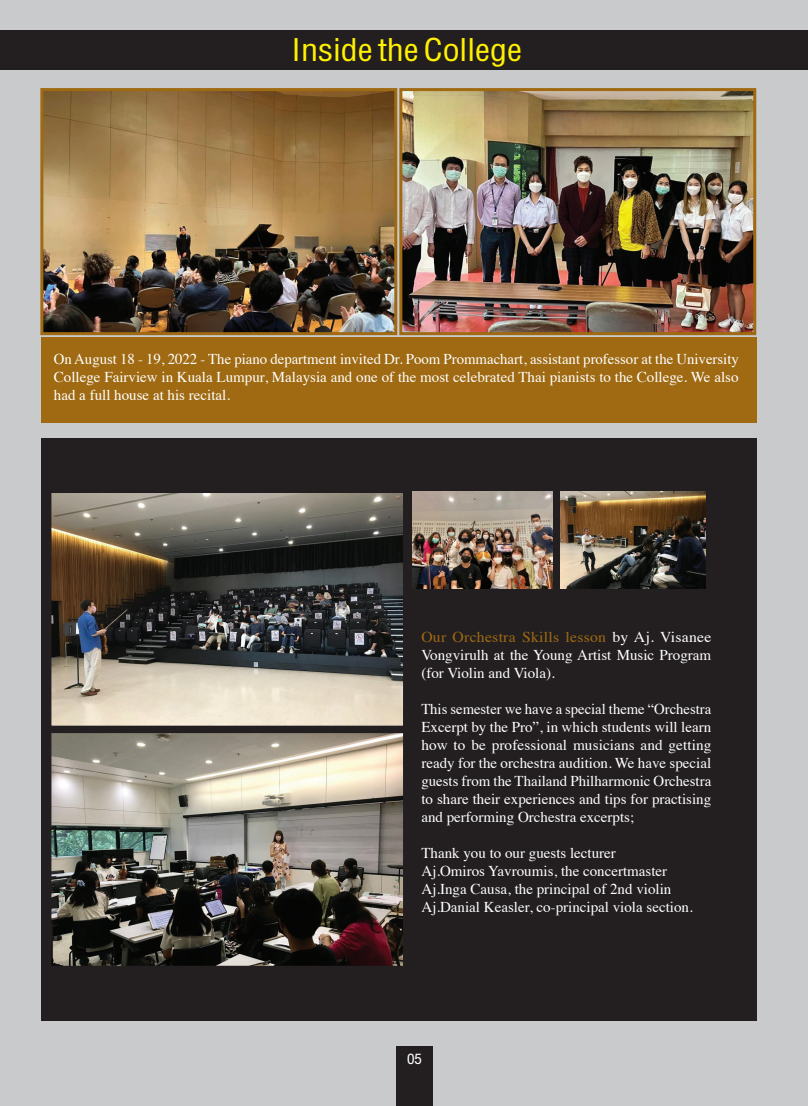
<style>
.page{position:relative;width:808px;height:1106px;background:#c9cacc}
.page>*{position:absolute;margin:0;border:0;box-sizing:border-box;transform-origin:0 0}
.t1{font:45px "DB Helvethaica X 57 Cond";color:#fff101;scale:1.05 1}
.t2{font:21px "DB Helvethaica X 57 Cond";color:#fff;scale:1.05 1}
.t3{font:15px/18px "Times";color:#fff;text-align:justify}
.t4{font:15px/18px "Times";color:#fff;text-align:justify;scale:1.05 1}
.s1{color:#9f6a12}
</style>
<div class="page">
<div style="left:396px;top:1046px;width:37px;height:60px;background:#231f20"></div>
<div style="left:41px;top:438px;width:715px;height:582px;background:#231f20"></div>
<div style="left:0;top:30px;width:808px;height:40px;background:#231f20"></div>
<div style="left:41px;top:337px;width:715px;height:85px;background:#9f6a12"></div>
<img style="left:44px;top:92px;width:349px;height:239px">
<div style="left:40px;top:88px;width:357px;height:247px;border:3px solid #9f6a12"></div>
<img style="left:403px;top:92px;width:349px;height:239px">
<div style="left:399px;top:88px;width:357px;height:247px;border:3px solid #9f6a12"></div>
<img style="left:52px;top:493px;width:350px;height:232px">
<div style="left:50px;top:491px;width:354px;height:236px;border:1px solid #231f20"></div>
<img style="left:52px;top:733px;width:350px;height:232px">
<div style="left:50px;top:731px;width:354px;height:236px;border:1px solid #231f20"></div>
<img style="left:412px;top:491px;width:141px;height:97px">
<img style="left:560px;top:491px;width:146px;height:97px">
<h1 class="t1" style="left:292px;top:25px;width:221px">Inside the College</h1>
<p class="t3" style="left:54px;top:348px;width:686px">On August 18 - 19, 2022 - The piano department invited Dr. Poom Prommachart, assistant professor at the University College Fairview in Kuala Lumpur, Malaysia and one of the most celebrated Thai pianists to the College. We also had a full house at his recital.</p>
<p class="t4" style="left:421px;top:627px;width:278px"><span class="s1">Our Orchestra Skills lesson</span> by Aj. Visanee Vongvirulh at the Young Artist Music Program (for Violin and Viola).</p>
<p class="t3" style="left:421px;top:699px;width:291px">This semester we have a special theme “Orchestra Excerpt by the Pro”, in which students will learn how to be professional musicians and getting ready for the orchestra audition. We have special guests from the Thailand Philharmonic Orchestra to share their experiences and tips for practising and performing Orchestra excerpts;</p>
<p class="t3" style="left:421px;top:843px;width:273px;text-align:left">Thank you to our guests lecturer<br>Aj.Omiros Yavroumis, the concertmaster Aj.Inga Causa, the principal of 2nd violin Aj.Danial Keasler, co-principal viola section.</p>
<h2 class="t2" style="left:407px;top:1047px;width:16px">05</h2>
</div>
